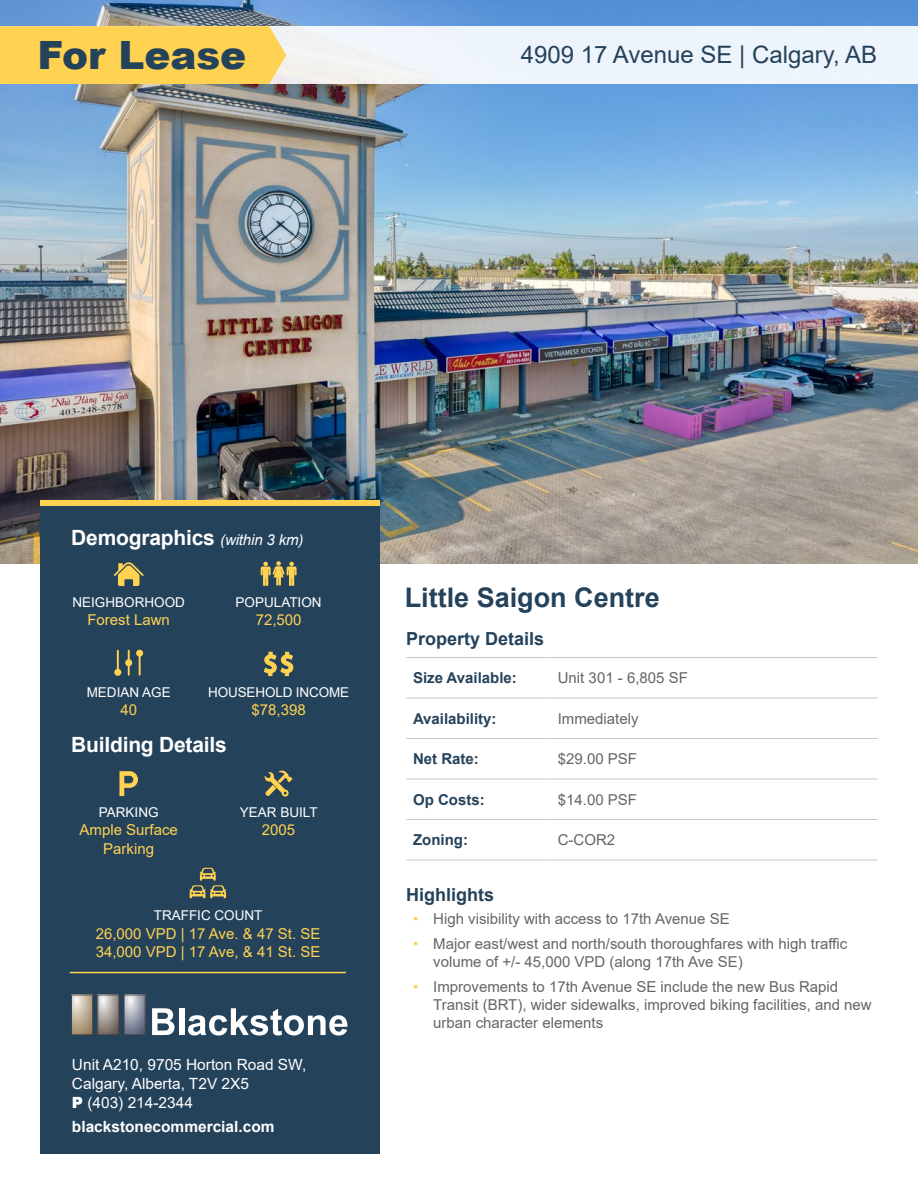
<style>
.page{position:relative;width:918px;height:1188px;background:#fff}
.page>*{position:absolute;margin:0;border:0;box-sizing:border-box;transform-origin:0 0}
.t1{font:900 39px "Arial";color:#25425b}
.t2{font:700 27px "Arial";color:#25425b}
.t3{font:24px "Arial";color:#25425b}
.t4{font:700 21px "Arial";letter-spacing:-.01em;color:#fff}
.t5{font:700 18px "Arial";color:#25425b}
.t6{font:15.45px/18.6px "Arial";color:#fff}
.t7{font:700 15.45px "Arial";color:#fff}
.t8{font:15px/18px "Arial";color:#676464}
.t9{font:15px/18.6px "Arial";color:#ffd251;text-align:center}
.t10{font:700 15px "Arial";color:#25425b}
.t11{font:13.5px "Arial";color:#fff}
.s1{font-weight:400;font-style:italic;font-size:15px}
.s2{font-weight:900}
.s3{color:#ffd251}
</style>
<div class="page">
<img style="left:0;top:0;width:918px;height:564px">
<div style="left:40px;top:500px;width:340px;height:654px;background:#25425b"></div>
<svg style="left:73px;top:997px;width:18px;height:36px"></svg>
<div style="left:71px;top:995px;width:22px;height:40px;border:1px solid #414042"></div>
<svg style="left:100px;top:997px;width:17px;height:36px"></svg>
<div style="left:98px;top:995px;width:21px;height:40px;border:1px solid #414042"></div>
<svg style="left:126px;top:997px;width:17px;height:36px"></svg>
<div style="left:124px;top:995px;width:21px;height:40px;border:1px solid #414042"></div>
<svg style="left:152px;top:1008px;width:23px;height:27px"></svg>
<div style="left:179px;top:1008px;width:5px;height:27px;background:#fff"></div>
<svg style="left:188px;top:1008px;width:159px;height:27px"></svg>
<hr style="left:70px;top:972px;width:276px;height:1px;background:#ffd251">
<div style="left:40px;top:500px;width:340px;height:5px;background:#ffd251"></div>
<svg style="left:114px;top:562px;width:30px;height:24px"></svg>
<svg style="left:261px;top:561px;width:36px;height:25px"></svg>
<hr style="left:117px;top:651px;width:2px;height:23px;background:#ffd251">
<div style="left:114px;top:669px;width:7px;height:7px;background:#ffd251;border-radius:50%"></div>
<hr style="left:139px;top:652px;width:2px;height:23px;background:#ffd251">
<div style="left:136px;top:650px;width:7px;height:7px;background:#ffd251;border-radius:50%"></div>
<hr style="left:128px;top:651px;width:2px;height:24px;background:#ffd251">
<div style="left:125px;top:659px;width:7px;height:7px;background:#ffd251;border-radius:50%"></div>
<svg style="left:264px;top:652px;width:29px;height:24px"></svg>
<svg style="left:119px;top:771px;width:19px;height:25px"></svg>
<svg style="left:264px;top:770px;width:29px;height:27px"></svg>
<svg style="left:190px;top:868px;width:36px;height:30px"></svg>
<div style="left:0;top:26px;width:918px;height:58px;background:#eef4fb"></div>
<div style="left:0;top:26px;width:286px;height:58px;background:#ffd251"></div>
<hr style="left:406px;top:657px;width:138px;height:1px;background:#cbc8c8">
<hr style="left:544px;top:657px;width:334px;height:1px;background:#cbc8c8">
<hr style="left:406px;top:698px;width:138px;height:1px;background:#cbc8c8">
<hr style="left:544px;top:698px;width:334px;height:1px;background:#cbc8c8">
<hr style="left:406px;top:738px;width:138px;height:1px;background:#cbc8c8">
<hr style="left:544px;top:738px;width:334px;height:1px;background:#cbc8c8">
<hr style="left:406px;top:779px;width:138px;height:1px;background:#cbc8c8">
<hr style="left:544px;top:779px;width:334px;height:1px;background:#cbc8c8">
<hr style="left:406px;top:819px;width:138px;height:1px;background:#cbc8c8">
<hr style="left:544px;top:819px;width:334px;height:1px;background:#cbc8c8">
<hr style="left:406px;top:860px;width:138px;height:1px;background:#cbc8c8">
<hr style="left:544px;top:860px;width:334px;height:1px;background:#cbc8c8">
<h1 class="t1" style="left:37px;top:26px;width:210px">For Lease</h1>
<h3 class="t3" style="left:521px;top:38px;width:358px">4909 17 Avenue SE | Calgary, AB</h3>
<h3 class="t4" style="left:71px;top:523px;width:234px">Demographics <span class="s1">(within 3 km)</span></h3>
<p class="t11" style="left:72px;top:593px;width:114px">NEIGHBORHOOD</p>
<p class="t9" style="left:87px;top:611px;width:84px">Forest Lawn</p>
<p class="t11" style="left:87px;top:682px;width:86px">MEDIAN AGE</p>
<p class="t9" style="left:120px;top:700px;width:18px">40</p>
<p class="t11" style="left:236px;top:593px;width:88px">POPULATION</p>
<p class="t9" style="left:256px;top:611px;width:47px">72,500</p>
<p class="t11" style="left:208px;top:682px;width:143px">HOUSEHOLD INCOME</p>
<p class="t9" style="left:252px;top:700px;width:56px">$78,398</p>
<h3 class="t4" style="left:71px;top:730px;width:157px">Building Details</h3>
<p class="t11" style="left:99px;top:803px;width:61px">PARKING</p>
<p class="t9" style="left:80px;top:821px;width:100px">Ample Surface<br>Parking</p>
<p class="t11" style="left:240px;top:803px;width:79px">YEAR BUILT</p>
<p class="t9" style="left:262px;top:821px;width:35px">2005</p>
<p class="t11" style="left:154px;top:906px;width:110px">TRAFFIC COUNT</p>
<p class="t9" style="left:96px;top:924px;width:226px;text-align:left">26,000 VPD | 17 Ave. &amp; 47 St. SE<br>34,000 VPD | 17 Ave, &amp; 41 St. SE</p>
<p class="t6" style="left:72px;top:1056px;width:236px">Unit A210, 9705 Horton Road SW,<br>Calgary, Alberta, T2V 2X5<br><span class="s2">P</span> (403) 214-2344</p>
<p class="t7" style="left:72px;top:1115px;width:204px">blackstonecommercial.com</p>
<h2 class="t2" style="left:405px;top:579px;width:257px">Little Saigon Centre</h2>
<p class="t5" style="left:406px;top:626px;width:140px">Property Details</p>
<p class="t10" style="left:413px;top:667px;width:105px">Size Available:</p>
<p class="t8" style="left:558px;top:669px;width:132px">Unit 301 - 6,805 SF</p>
<p class="t10" style="left:413px;top:708px;width:85px">Availability:</p>
<p class="t8" style="left:558px;top:709px;width:82px">Immediately</p>
<p class="t10" style="left:413px;top:748px;width:67px">Net Rate:</p>
<p class="t8" style="left:558px;top:750px;width:81px">$29.00 PSF</p>
<p class="t10" style="left:413px;top:789px;width:73px">Op Costs:</p>
<p class="t8" style="left:558px;top:790px;width:81px">$14.00 PSF</p>
<p class="t10" style="left:413px;top:829px;width:56px">Zoning:</p>
<p class="t8" style="left:558px;top:831px;width:59px">C-COR2</p>
<p class="t5" style="left:406px;top:882px;width:90px">Highlights</p>
<p class="t8" style="left:413px;top:910px;width:318px"><span class="s3">•</span> High visibility with access to 17th Avenue SE</p>
<p class="t8" style="left:433px;top:935px;width:415px;text-indent:-20px"><span class="s3">•</span> Major east/west and north/south thoroughfares with high traffic volume of +/- 45,000 VPD (along 17th Ave SE)</p>
<p class="t8" style="left:433px;top:978px;width:440px;text-indent:-20px"><span class="s3">•</span> Improvements to 17th Avenue SE include the new Bus Rapid<br>Transit (BRT), wider sidewalks, improved biking facilities, and new urban character elements</p>
</div>
